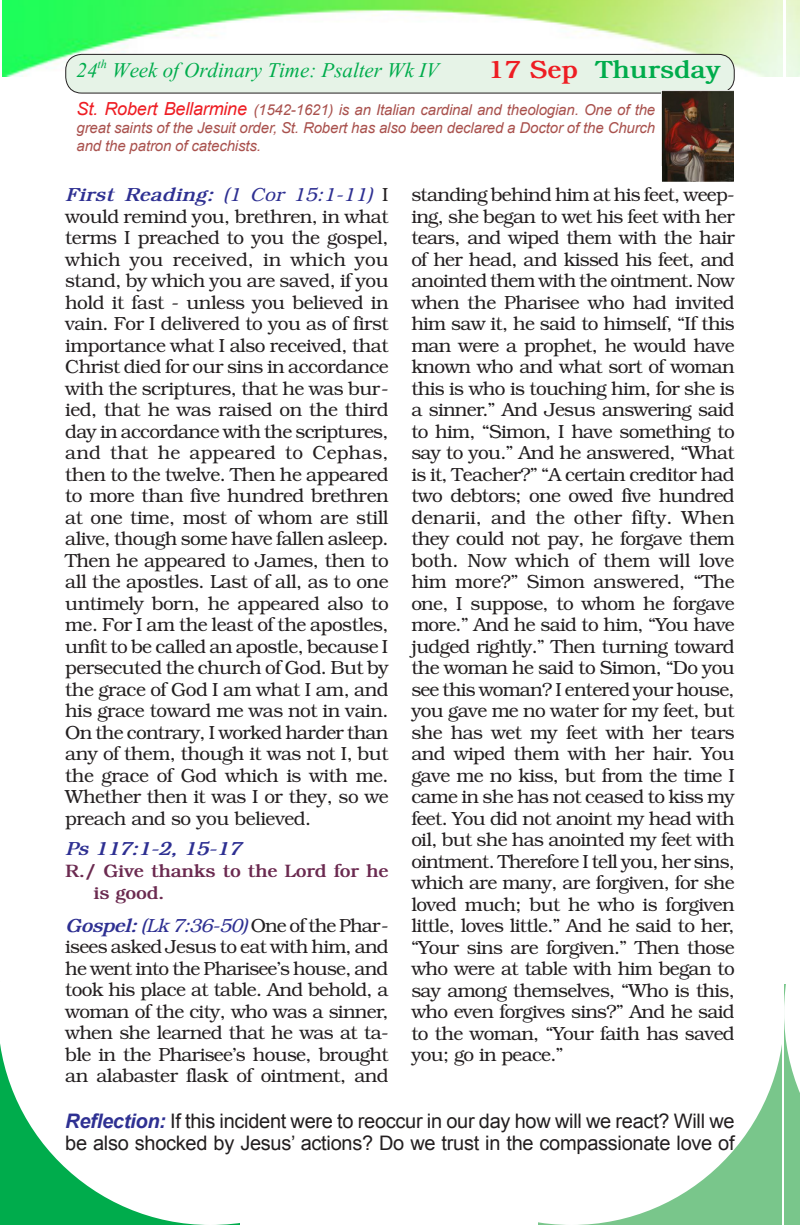
<style>
.page{position:relative;width:800px;height:1225px;background:#fff}
.page>*{position:absolute;margin:0;border:0;box-sizing:border-box;transform-origin:0 0}
.PgHd0{font:26px "Vijaya";color:#00ac4c}
.PgHDayR{font:700 25px "Bookman";color:#00ac4c}
.Refl01{font:20px/22px "Arial";letter-spacing:-.015em;color:#231f20}
.BodyTxtM{font:19px/21.4px "Bookman";letter-spacing:-.03em;color:#231f20;text-align:justify}
.Psalms{font:italic 700 19px "Bookman";letter-spacing:-.015em;color:#2e3092}
.Rspons{font:700 18px/22px "Bookman";letter-spacing:-.015em;color:#6b2a50}
.StHist{font:italic 15px/18px "Arial";letter-spacing:-.01em;color:#a9514d;text-align:justify}
.s1{color:#ee1d23}
.s2{font-size:18px;color:#ee1d23}
.s3{font-weight:700;font-style:italic;color:#2e3092}
.s4{font-style:italic;color:#2e3092}
</style>
<div class="page">
<img style="left:2px;top:0;width:780px;height:76px">
<svg style="left:0;top:1043px;width:240px;height:182px"></svg>
<svg style="left:784px;top:984px;width:15px;height:241px"></svg>
<div style="left:537px;top:984px;width:244px;height:241px;background:#79c68b"></div>
<div style="left:359px;top:799px;width:425px;height:426px;background:#fff;border-radius:50%"></div>
<div style="left:66px;top:54px;width:668px;height:39px;background:#e6f3e7;border-radius:16px"></div>
<div style="left:65px;top:54px;width:669px;height:40px;border:1px solid #231f20;border-radius:16px"></div>
<img style="left:661px;top:91px;width:72px;height:90px">
<p class="PgHd0" style="left:77px;top:49px;width:364px">24<sup>th</sup> Week of Ordinary Time: Psalter Wk IV</p>
<p class="PgHDayR" style="left:488px;top:55px;width:234px"><span class="s1">17 Sep</span> Thursday</p>
<p class="StHist" style="left:77px;top:101px;width:580px"><span class="s2">St. Robert Bellarmine</span> (1542-1621) is an Italian cardinal and theologian. One of the great saints of the Jesuit order, St. Robert has also been declared a Doctor of the Church and the patron of catechists.</p>
<p class="BodyTxtM" style="left:65px;top:184px;width:325px"><span class="s3">First Reading:</span> <span class="s4">(1 Cor 15:1-11)</span> I would remind you, brethren, in what terms I preached to you the gospel, which you received, in which you stand, by which you are saved, if you hold it fast - unless you believed in vain. For I delivered to you as of first importance what I also received, that Christ died for our sins in accordance with the scriptures, that he was bur&shy;ied, that he was raised on the third day in accordance with the scriptures, and that he appeared to Cephas, then to the twelve. Then he appeared to more than five hundred brethren at one time, most of whom are still alive, though some have fallen asleep.<br>Then he appeared to James, then to all the apostles. Last of all, as to one untimely born, he appeared also to me. For I am the least of the apostles, unfit to be called an apostle, because I persecuted the church of God. But by the grace of God I am what I am, and his grace toward me was not in vain.<br>On the contrary, I worked harder than any of them, though it was not I, but the grace of God which is with me.<br>Whether then it was I or they, so we preach and so you believed.</p>
<p class="Psalms" style="left:65px;top:837px;width:177px">Ps 117:1-2, 15-17</p>
<p class="Rspons" style="left:93px;top:859px;width:296px;text-indent:-28px">R./ Give thanks to the Lord for he is good.</p>
<p class="BodyTxtM" style="left:65px;top:914px;width:325px"><span class="s3">Gospel:</span> <span class="s4">(Lk 7:36-50)</span> One of the Phar&shy;isees asked Jesus to eat with him, and he went into the Pharisee’s house, and took his place at table. And behold, a woman of the city, who was a sinner, when she learned that he was at ta&shy;ble in the Pharisee’s house, brought an alabaster flask of ointment, and</p>
<p class="BodyTxtM" style="left:411px;top:184px;width:325px">standing behind him at his feet, weep&shy;ing, she began to wet his feet with her tears, and wiped them with the hair of her head, and kissed his feet, and anointed them with the ointment. Now when the Pharisee who had invited him saw it, he said to himself, “If this man were a prophet, he would have known who and what sort of woman this is who is touching him, for she is a sinner.” And Jesus answering said to him, “Simon, I have something to say to you.” And he answered, “What is it, Teacher?” “A certain creditor had two debtors; one owed five hundred denarii, and the other fifty. When they could not pay, he forgave them both. Now which of them will love him more?” Simon answered, “The one, I suppose, to whom he forgave more.” And he said to him, “You have judged rightly.” Then turning toward the woman he said to Simon, “Do you see this woman? I entered your house, you gave me no water for my feet, but she has wet my feet with her tears and wiped them with her hair. You gave me no kiss, but from the time I came in she has not ceased to kiss my feet. You did not anoint my head with oil, but she has anointed my feet with ointment. Therefore I tell you, her sins, which are many, are forgiven, for she loved much; but he who is forgiven little, loves little.” And he said to her, “Your sins are forgiven.” Then those who were at table with him began to say among themselves, “Who is this, who even forgives sins?” And he said to the woman, “Your faith has saved you; go in peace.”</p>
<p class="Refl01" style="left:65px;top:1109px;width:670px"><span class="s3">Reflection:</span> If this incident were to reoccur in our day how will we react? Will we be also shocked by Jesus’ actions? Do we trust in the compassionate love of</p>
</div>
